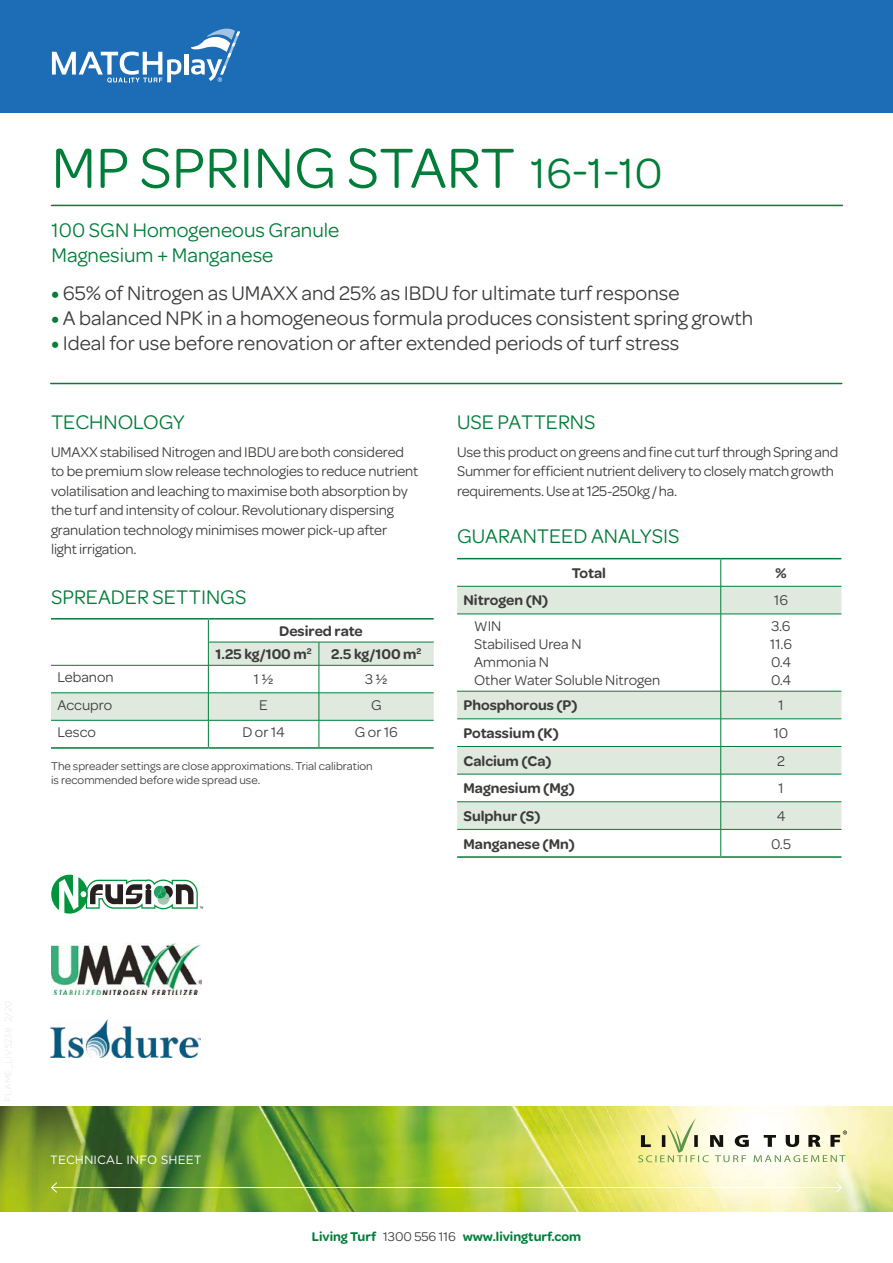
<style>
.page{position:relative;width:893px;height:1263px;background:#fff}
.page>*{position:absolute;margin:0;border:0;box-sizing:border-box;transform-origin:0 0}
.t1{font:60px "Omnes";color:#007d39}
.t2{font:21px "Omnes";color:#3c3c3b}
.t3{font:21px/25.2px "Omnes";color:#007d39}
.t4{font:15px/19.5px "Omnes";letter-spacing:-.01em;color:#3c3c3b}
.t5{font:600 15px/23.2px "Omnes";color:#3c3c3b}
.t6{font:600 13.5px "Omnes";color:#007d39}
.t7{font:12px/14.4px "Omnes";color:#3c3c3b}
.t8{font:12px "Gotham";color:#fff}
.s1{font-size:45px}
.s2{font-weight:700;color:#007d39}
.s3{font-weight:400;color:#3c3c3b}
</style>
<div class="page">
<img style="left:0;top:1107px;width:893px;height:105px">
<hr style="left:52px;top:1187px;width:789px;height:1px;background:#fff">
<svg style="left:50px;top:1182px;width:8px;height:11px"></svg>
<svg style="left:835px;top:1182px;width:7px;height:11px"></svg>
<div style="left:0;top:0;width:893px;height:113px;background:#1c6db6"></div>
<div style="left:184px;top:54px;width:5px;height:21px;background:#fff"></div>
<svg style="left:52px;top:52px;width:129px;height:31px"></svg>
<svg style="left:191px;top:29px;width:49px;height:53px"></svg>
<svg style="left:638px;top:1117px;width:209px;height:45px"></svg>
<hr style="left:52px;top:205px;width:790px;height:1px;background:#007d39">
<hr style="left:51px;top:383px;width:791px;height:1px;background:#007d39">
<div style="left:457px;top:587px;width:384px;height:27px;background:#e0e9de"></div>
<svg style="left:457px;top:615px;width:384px;height:241px"></svg>
<hr style="left:457px;top:558px;width:264px;height:1px;background:#007d39">
<hr style="left:721px;top:558px;width:120px;height:1px;background:#007d39">
<hr style="left:457px;top:586px;width:264px;height:1px;background:#007d39">
<hr style="left:721px;top:586px;width:120px;height:1px;background:#007d39">
<svg style="left:720px;top:559px;width:1px;height:55px"></svg>
<hr style="left:457px;top:614px;width:264px;height:1px;background:#007d39">
<hr style="left:721px;top:614px;width:120px;height:1px;background:#007d39">
<hr style="left:720px;top:614px;width:1px;height:77px;background:#007d39">
<hr style="left:457px;top:691px;width:264px;height:1px;background:#007d39">
<hr style="left:721px;top:691px;width:120px;height:1px;background:#007d39">
<hr style="left:457px;top:718px;width:264px;height:1px;background:#007d39">
<hr style="left:721px;top:718px;width:120px;height:1px;background:#007d39">
<hr style="left:457px;top:746px;width:264px;height:1px;background:#007d39">
<hr style="left:721px;top:746px;width:120px;height:1px;background:#007d39">
<hr style="left:457px;top:774px;width:264px;height:1px;background:#007d39">
<hr style="left:721px;top:774px;width:120px;height:1px;background:#007d39">
<hr style="left:457px;top:801px;width:264px;height:1px;background:#007d39">
<hr style="left:721px;top:801px;width:120px;height:1px;background:#007d39">
<svg style="left:720px;top:691px;width:1px;height:165px"></svg>
<hr style="left:457px;top:829px;width:264px;height:1px;background:#007d39">
<hr style="left:721px;top:829px;width:120px;height:1px;background:#007d39">
<hr style="left:457px;top:856px;width:264px;height:2px;background:#007d39">
<hr style="left:721px;top:856px;width:120px;height:2px;background:#007d39">
<hr style="left:51px;top:618px;width:157px;height:1px;background:#007d39">
<hr style="left:208px;top:618px;width:111px;height:1px;background:#007d39">
<hr style="left:319px;top:618px;width:115px;height:1px;background:#007d39">
<svg style="left:51px;top:619px;width:383px;height:128px"></svg>
<hr style="left:51px;top:747px;width:157px;height:2px;background:#007d39">
<hr style="left:208px;top:747px;width:111px;height:2px;background:#007d39">
<hr style="left:319px;top:747px;width:115px;height:2px;background:#007d39">
<svg style="left:51px;top:875px;width:152px;height:38px"></svg>
<img style="left:50px;top:1019px;width:150px;height:38px">
<img style="left:51px;top:944px;width:151px;height:50px">
<h1 class="t1" style="left:52px;top:127px;width:613px">MP SPRING START <span class="s1">16-1-10</span></h1>
<h2 class="t3" style="left:52px;top:216px;width:289px">100 SGN Homogeneous Granule<br>Magnesium + Manganese</h2>
<h2 class="t2" style="left:52px;top:279px;width:629px"><span class="s2">•</span> 65% of Nitrogen as UMAXX and 25% as IBDU for ultimate turf response</h2>
<h2 class="t2" style="left:52px;top:304px;width:703px"><span class="s2">•</span> A balanced NPK in a homogeneous formula produces consistent spring growth</h2>
<h2 class="t2" style="left:52px;top:329px;width:629px"><span class="s2">•</span> Ideal for use before renovation or after extended periods of turf stress</h2>
<h2 class="t3" style="left:51px;top:408px;width:135px">TECHNOLOGY</h2>
<p class="t4" style="left:51px;top:441px;width:369px">UMAXX stabilised Nitrogen and IBDU are both considered to be premium slow release technologies to reduce nutrient volatilisation and leaching to maximise both absorption by the turf and intensity of colour. Revolutionary dispersing granulation technology minimises mower pick-up after<br>light irrigation.</p>
<h2 class="t3" style="left:51px;top:583px;width:197px">SPREADER SETTINGS</h2>
<p class="t5" style="left:216px;top:618px;width:149px;text-indent:64px">Desired rate<br>1.25 kg/100 m<sup>2</sup></p>
<p class="t5" style="left:331px;top:641px;width:92px">2.5 kg/100 m<sup>2</sup></p>
<p class="t4" style="left:57px;top:667px;width:58px">Lebanon</p>
<p class="t4" style="left:254px;top:669px;width:21px">1 ½</p>
<p class="t4" style="left:365px;top:669px;width:24px">3 ½</p>
<p class="t4" style="left:57px;top:694px;width:56px">Accupro</p>
<p class="t4" style="left:259px;top:694px;width:10px">E</p>
<p class="t4" style="left:371px;top:694px;width:12px">G</p>
<p class="t4" style="left:57px;top:722px;width:40px">Lesco</p>
<p class="t4" style="left:242px;top:722px;width:44px">D or 14</p>
<p class="t4" style="left:355px;top:722px;width:45px">G or 16</p>
<p class="t7" style="left:51px;top:758px;width:323px">The spreader settings are close approximations. Trial calibration is recommended before wide spread use.</p>
<h2 class="t3" style="left:457px;top:408px;width:140px">USE PATTERNS</h2>
<p class="t4" style="left:457px;top:441px;width:383px">Use this product on greens and fine cut turf through Spring and<br>Summer for efficient nutrient delivery to closely match growth requirements. Use at 125-250kg / ha.</p>
<h2 class="t3" style="left:457px;top:523px;width:224px">GUARANTEED ANALYSIS</h2>
<p class="t5" style="left:572px;top:560px;width:36px">Total</p>
<p class="t5" style="left:776px;top:560px;width:13px">%</p>
<p class="t5" style="left:463px;top:588px;width:86px">Nitrogen (N)</p>
<p class="t4" style="left:774px;top:590px;width:15px">16</p>
<p class="t4" style="left:474px;top:616px;width:188px;line-height:18px">WIN<br>Stabilised Urea N<br>Ammonia N<br>Other Water Soluble Nitrogen</p>
<p class="t4" style="left:770px;top:616px;width:23px;line-height:18px;text-align:justify">3.6<br>11.6<br>0.4<br>0.4</p>
<p class="t5" style="left:463px;top:693px;width:115px">Phosphorous (P)</p>
<p class="t4" style="left:778px;top:695px;width:7px">1</p>
<p class="t5" style="left:463px;top:720px;width:97px">Potassium (K)</p>
<p class="t4" style="left:774px;top:722px;width:16px">10</p>
<p class="t5" style="left:463px;top:748px;width:90px">Calcium (Ca)</p>
<p class="t4" style="left:777px;top:750px;width:9px">2</p>
<p class="t5" style="left:463px;top:776px;width:113px">Magnesium (Mg)</p>
<p class="t4" style="left:778px;top:778px;width:7px">1</p>
<p class="t5" style="left:463px;top:803px;width:79px">Sulphur (S)</p>
<p class="t4" style="left:777px;top:805px;width:10px">4</p>
<p class="t5" style="left:463px;top:831px;width:113px">Manganese (Mn)</p>
<p class="t4" style="left:771px;top:833px;width:21px">0.5</p>
<p class="t8" style="left:50px;top:1152px;width:153px">TECHNICAL INFO SHEET</p>
<p class="t6" style="left:312px;top:1227px;width:271px">Living Turf <span class="s3">1300 556 116</span> www.livingturf.com</p>
</div>
